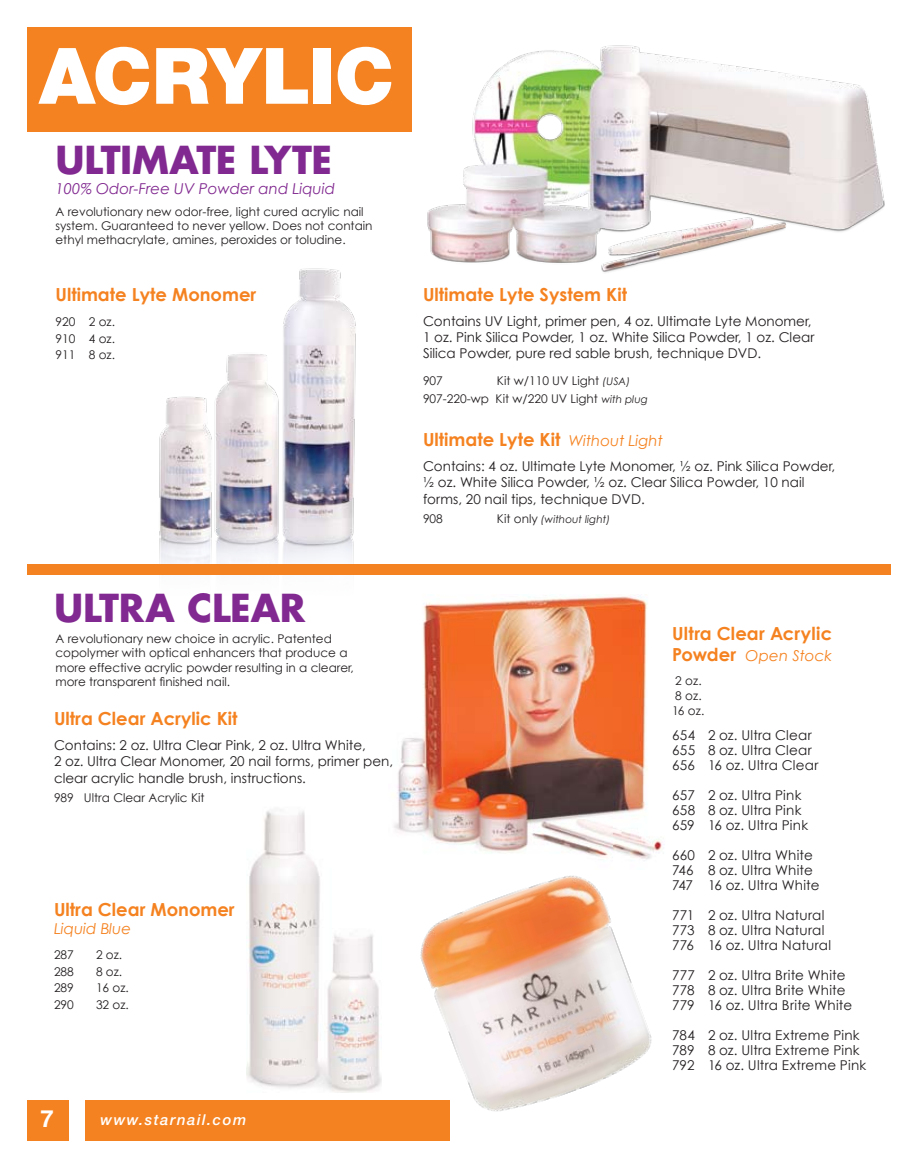
<style>
.page{position:relative;width:918px;height:1168px;background:#fff}
.page>*{position:absolute;margin:0;border:0;box-sizing:border-box;transform-origin:0 0}
.t1{font:900 78px "Helvetica Neue";letter-spacing:-.005em;color:#fff}
.t2{font:700 37.5px "Futura";letter-spacing:-.01em;color:#812990}
.t3{font:700 23.7px "Helvetica";color:#fff}
.t4{font:700 18px "Century Gothic";color:#f58220}
.t5{font:italic 15px "Century Gothic";color:#812990}
.t6{font:italic 15px "Century Gothic";color:#f58220}
.t7{font:italic 500 15px "Helvetica Neue";letter-spacing:.1em;color:#fff}
.t8{font:13.5px/16.2px "Century Gothic";color:#231f20}
.t9{font:13.5px/15px "Century Gothic";letter-spacing:.02em;color:#231f20}
.t10{font:12px/14.4px "Century Gothic";color:#231f20}
.t11{font:italic 10.5px "Century Gothic";color:#231f20}
.s1{font-style:italic;font-size:10.5px}
.s2{font-weight:400;font-style:italic;font-size:15px}
.s3{font-style:normal;font-size:12px}
.s4{font-weight:700;font-style:normal;font-size:18px}
</style>
<div class="page">
<img style="left:159px;top:268px;width:197px;height:296px">
<img style="left:247px;top:811px;width:135px;height:282px">
<img style="left:394px;top:594px;width:268px;height:265px">
<img style="left:420px;top:875px;width:232px;height:237px">
<div style="left:27px;top:564px;width:864px;height:11px;background:#f58220"></div>
<div style="left:27px;top:27px;width:384px;height:104px;background:#f58220"></div>
<img style="left:427px;top:45px;width:458px;height:228px">
<div style="left:27px;top:1100px;width:42px;height:41px;background:#f58220"></div>
<div style="left:86px;top:1100px;width:364px;height:41px;background:#f58220"></div>
<p class="t1" style="left:39px;top:29px;width:357px">ACRYLIC</p>
<p class="t2" style="left:56px;top:134px;width:278px">ULTIMATE LYTE</p>
<p class="t5" style="left:56px;top:179px;width:281px">100% Odor-Free UV Powder and Liquid</p>
<p class="t10" style="left:56px;top:204px;width:319px">A revolutionary new odor-free, light cured acrylic nail system. Guaranteed to never yellow. Does not contain ethyl methacrylate, amines, peroxides or toludine.</p>
<p class="t4" style="left:56px;top:283px;width:202px">Ultimate Lyte Monomer</p>
<p class="t10" style="left:56px;top:313px;width:61px;line-height:16.5px;text-align:justify">920 2 oz.<br>910 4 oz.<br>911 8 oz.</p>
<p class="t2" style="left:54px;top:581px;width:253px">ULTRA CLEAR</p>
<p class="t10" style="left:56px;top:631px;width:300px">A revolutionary new choice in acrylic. Patented copolymer with optical enhancers that produce a more effective acrylic powder resulting in a clearer, more transparent finished nail.</p>
<p class="t4" style="left:54px;top:707px;width:185px">Ultra Clear Acrylic Kit</p>
<p class="t8" style="left:54px;top:737px;width:341px">Contains: 2 oz. Ultra Clear Pink, 2 oz. Ultra White,<br>2 oz. Ultra Clear Monomer, 20 nail forms, primer pen, clear acrylic handle brush, instructions.</p>
<p class="t10" style="left:54px;top:791px;width:152px">989 Ultra Clear Acrylic Kit</p>
<p class="t4" style="left:54px;top:898px;width:182px">Ultra Clear Monomer</p>
<p class="t6" style="left:54px;top:919px;width:79px">Liquid Blue</p>
<p class="t10" style="left:54px;top:947px;width:21px">287</p>
<p class="t10" style="left:96px;top:947px;width:28px">2 oz.</p>
<p class="t10" style="left:54px;top:964px;width:21px">288</p>
<p class="t10" style="left:96px;top:964px;width:28px">8 oz.</p>
<p class="t10" style="left:54px;top:980px;width:21px">289</p>
<p class="t10" style="left:96px;top:980px;width:34px">16 oz.</p>
<p class="t10" style="left:54px;top:997px;width:21px">290</p>
<p class="t10" style="left:96px;top:997px;width:34px">32 oz.</p>
<p class="t3" style="left:40px;top:1104px;width:15px">7</p>
<p class="t7" style="left:101px;top:1110px;width:147px">www.starnail.com</p>
<p class="t4" style="left:423px;top:283px;width:206px">Ultimate Lyte System Kit</p>
<p class="t8" style="left:423px;top:313px;width:393px">Contains UV Light, primer pen, 4 oz. Ultimate Lyte Monomer,<br>1 oz. Pink Silica Powder, 1 oz. White Silica Powder, 1 oz. Clear<br>Silica Powder, pure red sable brush, technique DVD.</p>
<p class="t10" style="left:423px;top:373px;width:21px">907</p>
<p class="t10" style="left:423px;top:372px;width:226px;line-height:18px;text-indent:74px">Kit w/110 UV Light <span class="s1">(USA)<br></span>907-220-wp Kit w/220 UV Light <span class="s1">with plug</span></p>
<p class="t4" style="left:423px;top:428px;width:241px">Ultimate Lyte Kit <span class="s2">Without Light</span></p>
<p class="t8" style="left:423px;top:458px;width:414px">Contains: 4 oz. Ultimate Lyte Monomer, ½ oz. Pink Silica Powder, ½ oz. White Silica Powder, ½ oz. Clear Silica Powder, 10 nail forms, 20 nail tips, technique DVD.</p>
<p class="t10" style="left:423px;top:511px;width:21px">908</p>
<p class="t11" style="left:497px;top:513px;width:115px"><span class="s3">Kit only</span> (without light)</p>
<p class="t4" style="left:672px;top:622px;width:162px">Ultra Clear Acrylic</p>
<p class="t6" style="left:672px;top:646px;width:161px"><span class="s4">Powder</span> Open Stock</p>
<p class="t10" style="left:672px;top:673px;width:34px;line-height:15px">2 oz.<br>8 oz.<br>16 oz.</p>
<p class="t9" style="left:672px;top:727px;width:148px">654 2 oz. Ultra Clear<br>655 8 oz. Ultra Clear<br>656 16 oz. Ultra Clear</p>
<p class="t9" style="left:672px;top:787px;width:138px">657 2 oz. Ultra Pink<br>658 8 oz. Ultra Pink<br>659 16 oz. Ultra Pink</p>
<p class="t8" style="left:672px;top:847px;width:149px;line-height:15px">660 2 oz. Ultra White<br>746 8 oz. Ultra White<br>747 16 oz. Ultra White</p>
<p class="t8" style="left:672px;top:907px;width:161px;line-height:15px">771 2 oz. Ultra Natural<br>773 8 oz. Ultra Natural<br>776 16 oz. Ultra Natural</p>
<p class="t8" style="left:672px;top:967px;width:182px;line-height:15px">777 2 oz. Ultra Brite White<br>778 8 oz. Ultra Brite White<br>779 16 oz. Ultra Brite White</p>
<p class="t9" style="left:672px;top:1027px;width:196px">784 2 oz. Ultra Extreme Pink<br>789 8 oz. Ultra Extreme Pink<br>792 16 oz. Ultra Extreme Pink</p>
</div>
